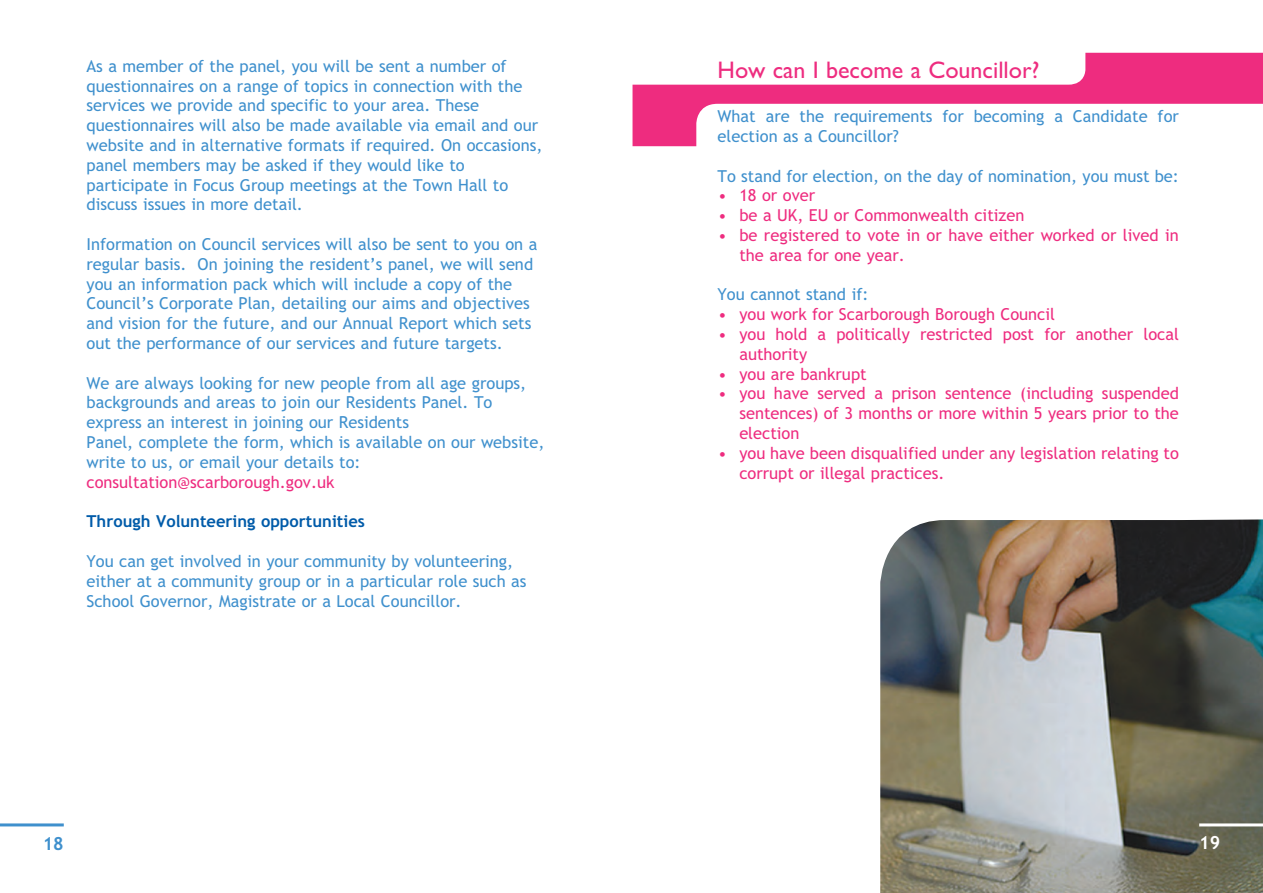
<style>
.page{position:relative;width:1263px;height:893px;background:#fff}
.page>*{position:absolute;margin:0;border:0;box-sizing:border-box;transform-origin:0 0}
.t1{font:24px "Gill Sans";color:#ee2c7f}
.t2{font:700 18px "Trebuchet MS";color:#3f90cd}
.t3{font:700 18px "Trebuchet MS";color:#fff}
.t4{font:16.5px/19.8px "Trebuchet MS";color:#3f90cd}
.t5{font:16.5px/19.8px "Trebuchet MS";color:#ee2c7f}
.t6{font:700 16.5px "Trebuchet MS";color:#015ba9}
</style>
<div class="page">
<img style="left:880px;top:519px;width:383px;height:374px">
<hr style="left:1199px;top:823px;width:64px;height:3px;background:#fff">
<hr style="left:0;top:823px;width:64px;height:3px;background:#3f90cd">
<svg style="left:632px;top:53px;width:631px;height:93px"></svg>
<p class="t4" style="left:87px;top:56px;width:457px">As a member of the panel, you will be sent a number of questionnaires on a range of topics in connection with the services we provide and specific to your area. These questionnaires will also be made available via email and our website and in alternative formats if required. On occasions, panel members may be asked if they would like to participate in Focus Group meetings at the Town Hall to discuss issues in more detail.</p>
<p class="t4" style="left:87px;top:234px;width:452px">Information on Council services will also be sent to you on a regular basis. On joining the resident’s panel, we will send you an information pack which will include a copy of the Council’s Corporate Plan, detailing our aims and objectives and vision for the future, and our Annual Report which sets out the performance of our services and future targets.</p>
<p class="t4" style="left:87px;top:373px;width:459px">We are always looking for new people from all age groups, backgrounds and areas to join our Residents Panel. To express an interest in joining our Residents<br>Panel, complete the form, which is available on our website, write to us, or email your details to:</p>
<p class="t5" style="left:87px;top:472px;width:249px">consultation@scarborough.gov.uk</p>
<p class="t6" style="left:87px;top:512px;width:280px">Through Volunteering opportunities</p>
<p class="t4" style="left:87px;top:551px;width:441px;line-height:20.4px">You can get involved in your community by volunteering, either at a community group or in a particular role such as<br>School Governor, Magistrate or a Local Councillor.</p>
<h1 class="t1" style="left:717px;top:56px;width:324px">How can I become a Councillor?</h1>
<p class="t4" style="left:717px;top:107px;width:463px">What are the requirements for becoming a Candidate for election as a Councillor?</p>
<p class="t4" style="left:717px;top:166px;width:463px">To stand for election, on the day of nomination, you must be:</p>
<p class="t5" style="left:718px;top:186px;width:98px">• 18 or over</p>
<p class="t5" style="left:718px;top:206px;width:308px">• be a UK, EU or Commonwealth citizen</p>
<p class="t5" style="left:739px;top:225px;width:441px;text-indent:-21px">• be registered to vote in or have either worked or lived in the area for one year.</p>
<p class="t4" style="left:717px;top:285px;width:152px">You cannot stand if:</p>
<p class="t5" style="left:718px;top:305px;width:338px">• you work for Scarborough Borough Council</p>
<p class="t5" style="left:739px;top:324px;width:441px;text-indent:-21px">• you hold a politically restricted post for another local authority</p>
<p class="t5" style="left:718px;top:364px;width:150px">• you are bankrupt</p>
<p class="t5" style="left:739px;top:384px;width:441px;text-align:justify;text-indent:-21px">• you have served a prison sentence (including suspended sentences) of 3 months or more within 5 years prior to the election</p>
<p class="t5" style="left:739px;top:443px;width:441px;text-indent:-21px">• you have been disqualified under any legislation relating to corrupt or illegal practices.</p>
<p class="t2" style="left:43px;top:833px;width:23px">18</p>
<p class="t3" style="left:1199px;top:832px;width:23px">19</p>
</div>
